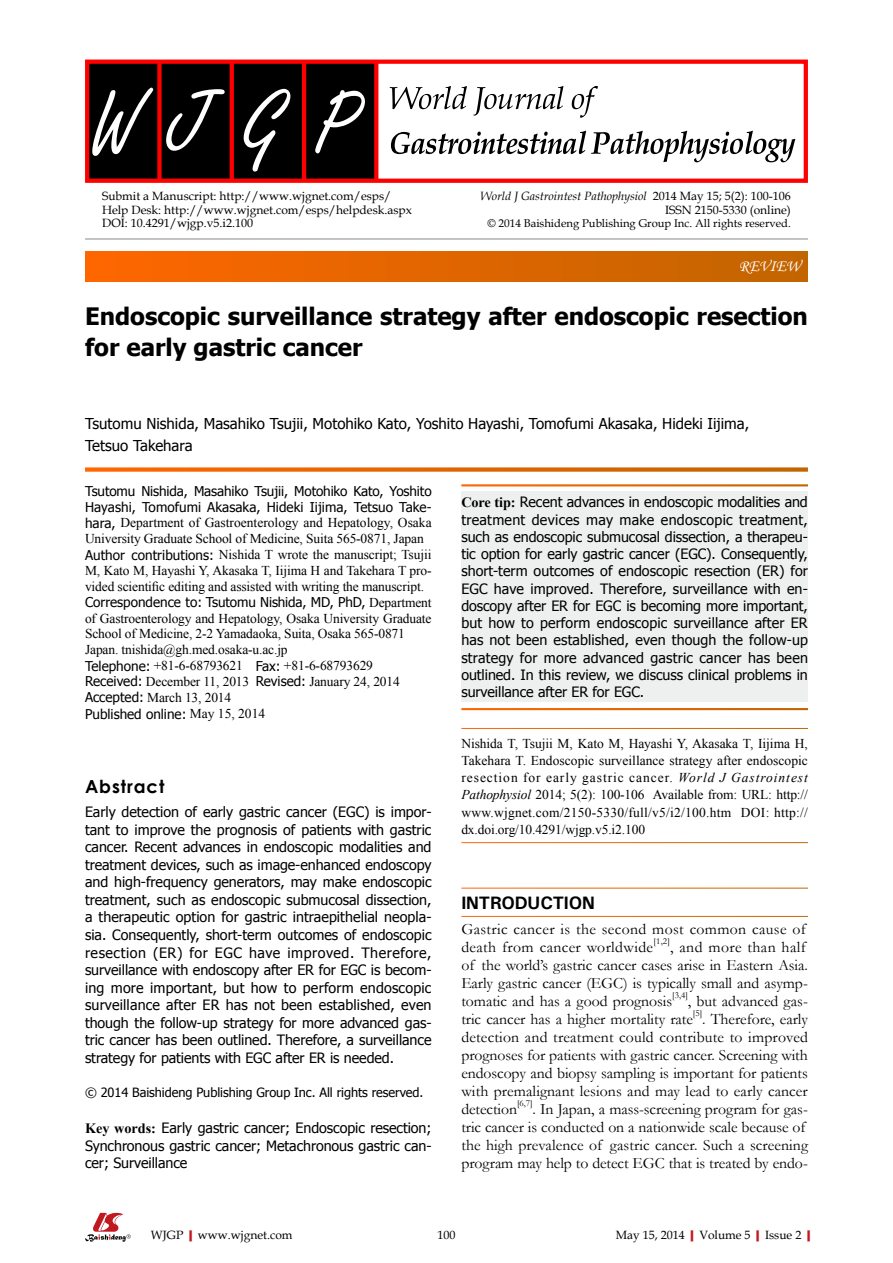
<style>
.page{position:relative;width:893px;height:1263px;background:#fff}
.page>*{position:absolute;margin:0;border:0;box-sizing:border-box;transform-origin:0 0}
.t1{font:700 24px/31.5px "Tahoma";color:#000}
.t2{font:700 18px "Univers";letter-spacing:-.01em;color:#000}
.t3{font:700 18px "Century Gothic";letter-spacing:.05em;color:#000}
.t4{font:16.5px "Monotype Corsiva";color:#fff}
.t5{font:15.75px/18px "Garamond";letter-spacing:-.005em;color:#000}
.t6{font:15.75px/18px "Garamond";letter-spacing:.02em;color:#000}
.t7{font:15px/22.5px "Tahoma";color:#000}
.t8{font:14.25px/17.5px "Tahoma";letter-spacing:-.005em;color:#000;text-align:justify}
.t9{font:13.5px/15.9px "Times New Roman";letter-spacing:-.01em;color:#000}
.t10{font:12.75px "Tahoma";letter-spacing:-.005em;color:#000}
.t11{font:12px/13.5px "Book Antiqua";color:#000;text-align:right}
.t12{font:11.25px "Book Antiqua";color:#000}
.t13{font:9.15px "Garamond";color:#000}
.s1{font-style:italic}
.s2{font-family:"Tahoma"}
.s3{font-family:"Times New Roman";font-weight:700}
.s4{font-weight:700;color:#c01920}
</style>
<div class="page">
<div style="left:461px;top:491px;width:347px;height:211px;background:#eeefef"></div>
<div style="left:85px;top:252px;width:723px;height:29px;background:linear-gradient(to right,#f60,#c16500)"></div>
<hr style="left:85px;top:239px;width:723px;height:1px;background:#898989">
<svg style="left:85px;top:467px;width:723px;height:5px;background:#e47c26"></svg>
<div style="left:87px;top:61px;width:289px;height:121px;background:#000"></div>
<div style="left:157px;top:61px;width:5px;height:121px;background:#f00"></div>
<svg style="left:230px;top:65px;width:4px;height:113px"></svg>
<hr style="left:302px;top:61px;width:4px;height:121px;background:#f00">
<svg style="left:374px;top:65px;width:4px;height:113px"></svg>
<div style="left:85px;top:60px;width:723px;height:123px;border:4px solid #f00"></div>
<svg style="left:315px;top:90px;width:50px;height:63px"></svg>
<svg style="left:244px;top:89px;width:46px;height:83px"></svg>
<svg style="left:166px;top:89px;width:59px;height:62px"></svg>
<svg style="left:92px;top:88px;width:61px;height:68px"></svg>
<svg style="left:390px;top:86px;width:208px;height:32px"></svg>
<svg style="left:391px;top:131px;width:404px;height:31px"></svg>
<svg style="left:85px;top:1213px;width:46px;height:29px"></svg>
<p class="t11" style="left:102px;top:189px;width:311px;text-align:left">Submit a Manuscript: http://www.wjgnet.com/esps/<br>Help Desk: http://www.wjgnet.com/esps/helpdesk.aspx<br>DOI: 10.4291/wjgp.v5.i2.100</p>
<p class="t11" style="left:481px;top:189px;width:312px"><span class="s1">World J Gastrointest Pathophysiol</span> 2014 May 15; 5(2): 100-106<br>ISSN 2150-5330 (online)</p>
<p class="t12" style="left:487px;top:215px;width:305px">© 2014 Baishideng Publishing Group Inc. All rights reserved.</p>
<p class="t4" style="left:739px;top:256px;width:63px">REVIEW</p>
<p class="t1" style="left:85px;top:298px;width:724px">Endoscopic surveillance strategy after endoscopic resection for early gastric cancer</p>
<p class="t7" style="left:85px;top:411px;width:666px">Tsutomu Nishida, Masahiko Tsujii, Motohiko Kato, Yoshito Hayashi, Tomofumi Akasaka, Hideki Iijima,<br>Tetsuo Takehara</p>
<p class="t9" style="left:85px;top:483px;width:348px"><span class="s2">Tsutomu Nishida, Masahiko Tsujii, Motohiko Kato, Yoshito Hayashi, Tomofumi Akasaka, Hideki Iijima, Tetsuo Take&shy;hara,</span> Department of Gastroenterology and Hepatology, Osaka University Graduate School of Medicine, Suita 565-0871, Japan <span class="s2">Author contributions:</span> Nishida T wrote the manuscript; Tsujii M, Kato M, Hayashi Y, Akasaka T, Iijima H and Takehara T pro&shy;vided scientific editing and assisted with writing the manuscript.<br><span class="s2">Correspondence to: Tsutomu Nishida, MD, PhD,</span> Department of Gastroenterology and Hepatology, Osaka University Graduate School of Medicine, 2-2 Yamadaoka, Suita, Osaka 565-0871<br>Japan. tnishida@gh.med.osaka-u.ac.jp<br><span class="s2">Telephone:</span> +81-6-68793621 <span class="s2">Fax:</span> +81-6-68793629<br><span class="s2">Received:</span> December 11, 2013 <span class="s2">Revised:</span> January 24, 2014<br><span class="s2">Accepted:</span> March 13, 2014<br><span class="s2">Published online:</span> May 15, 2014</p>
<p class="t8" style="left:461px;top:493px;width:348px"><span class="s3">Core tip:</span> Recent advances in endoscopic modalities and treatment devices may make endoscopic treatment, such as endoscopic submucosal dissection, a therapeu&shy;tic option for early gastric cancer (EGC). Consequently, short-term outcomes of endoscopic resection (ER) for EGC have improved. Therefore, surveillance with en&shy;doscopy after ER for EGC is becoming more important, but how to perform endoscopic surveillance after ER has not been established, even though the follow-up strategy for more advanced gastric cancer has been outlined. In this review, we discuss clinical problems in surveillance after ER for EGC.</p>
<p class="t3" style="left:85px;top:773px;width:81px">Abstract</p>
<p class="t8" style="left:85px;top:802px;width:348px">Early detection of early gastric cancer (EGC) is impor&shy;tant to improve the prognosis of patients with gastric cancer. Recent advances in endoscopic modalities and treatment devices, such as image-enhanced endoscopy and high-frequency generators, may make endoscopic treatment, such as endoscopic submucosal dissection, a therapeutic option for gastric intraepithelial neopla&shy;sia. Consequently, short-term outcomes of endoscopic resection (ER) for EGC have improved. Therefore, surveillance with endoscopy after ER for EGC is becom&shy;ing more important, but how to perform endoscopic surveillance after ER has not been established, even though the follow-up strategy for more advanced gas&shy;tric cancer has been outlined. Therefore, a surveillance strategy for patients with EGC after ER is needed.</p>
<p class="t10" style="left:85px;top:1083px;width:340px">© 2014 Baishideng Publishing Group Inc. All rights reserved.</p>
<p class="t8" style="left:85px;top:1118px;width:348px"><span class="s3">Key words:</span> Early gastric cancer; Endoscopic resection; Synchronous gastric cancer; Metachronous gastric can&shy;cer; surveillance</p>
<p class="t9" style="left:461px;top:734px;width:348px;line-height:17.2px;text-align:justify">Nishida T, Tsujii M, Kato M, Hayashi Y, Akasaka T, Iijima H, Takehara T. Endoscopic surveillance strategy after endoscopic resection for early gastric cancer. <span class="s1">World J Gastrointest Pathophysiol</span> 2014; 5(2): 100-106 Available from: URL: http:// www.wjgnet.com/2150-5330/full/v5/i2/100.htm DOI: http:// dx.doi.org/10.4291/wjgp.v5.i2.100</p>
<p class="t2" style="left:461px;top:891px;width:135px">INTRODUCTION</p>
<p class="t6" style="left:461px;top:919px;width:346px">Gastric cancer is the second most common cause of death from cancer worldwide</p>
<p class="t13" style="left:653px;top:935px;width:18px">[1,2]</p>
<p class="t5" style="left:461px;top:937px;width:348px;text-indent:209px">, and more than half of the world’s gastric cancer cases arise in Eastern Asia.<br>Early gastric cancer (EGC) is typically small and asymp&shy;tomatic and has a good prognosis</p>
<p class="t13" style="left:672px;top:989px;width:17px">[3,4]</p>
<p class="t5" style="left:461px;top:991px;width:348px;text-indent:226px">, but advanced gas&shy;tric cancer has a higher mortality rate</p>
<p class="t13" style="left:693px;top:1007px;width:11px">[5]</p>
<p class="t5" style="left:461px;top:1009px;width:348px;text-align:justify;text-indent:241px">. Therefore, early detection and treatment could contribute to improved prognoses for patients with gastric cancer. Screening with endoscopy and biopsy sampling is important for patients with premalignant lesions and may lead to early cancer detection</p>
<p class="t13" style="left:517px;top:1097px;width:17px">[6,7]</p>
<p class="t5" style="left:461px;top:1099px;width:348px;text-indent:71px">. In Japan, a mass-screening program for gas&shy;tric cancer is conducted on a nationwide scale because of the high prevalence of gastric cancer. Such a screening program may help to detect EGC that is treated by endo-</p>
<p class="t11" style="left:151px;top:1227px;width:143px">WJGP<span class="s4">|</span>www.wjgnet.com</p>
<p class="t11" style="left:437px;top:1227px;width:19px">100</p>
<p class="t11" style="left:616px;top:1227px;width:202px">May 15, 2014<span class="s4">|</span>Volume 5<span class="s4">|</span>Issue 2<span class="s4">|</span></p>
</div>
